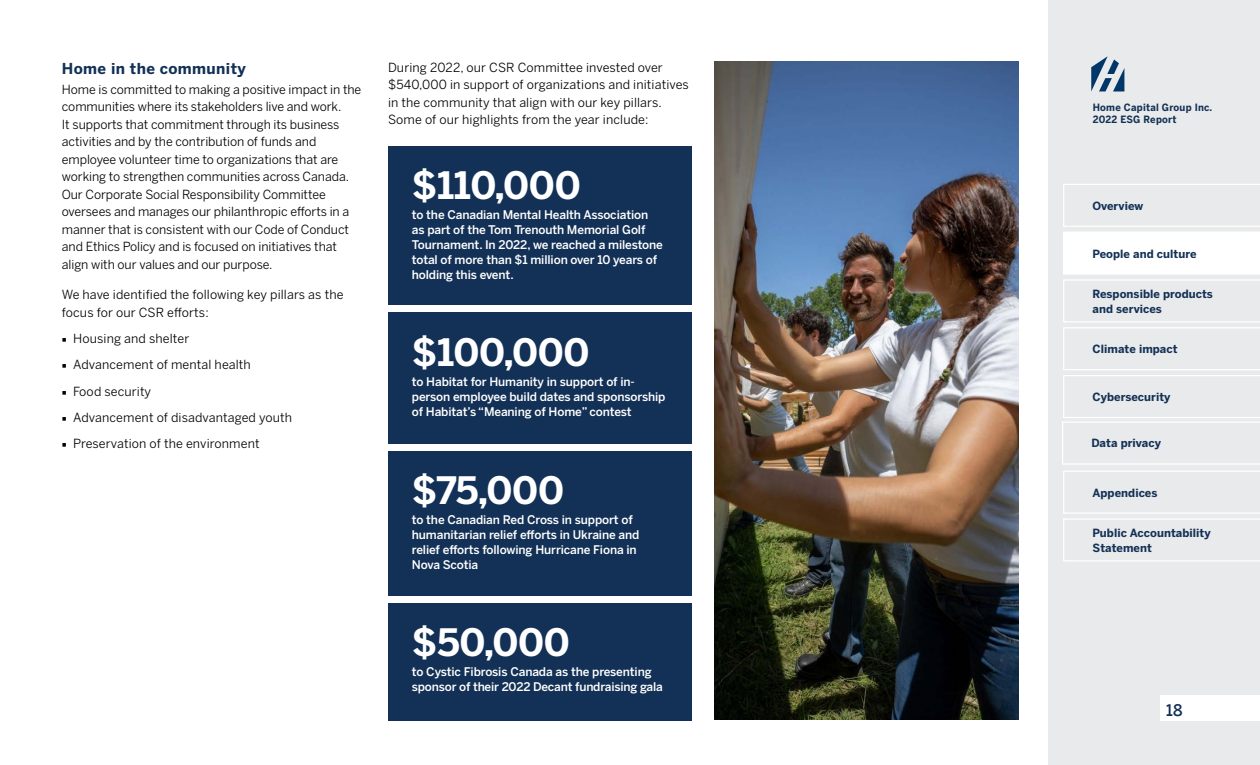
<style>
.page{position:relative;width:1260px;height:765px;background:#fff}
.page>*{position:absolute;margin:0;border:0;box-sizing:border-box;transform-origin:0 0}
.Body{font:700 37.5px "Benton Sans";letter-spacing:-.01em;color:#fff}
.t1{font:500 15.88px "Benton Sans";color:#133156;scale:.95 1}
.subhead{font:700 15px "Benton Sans";letter-spacing:.025em;color:#133156}
.Body-2{font:12.5px/17.5px "Benton Sans";letter-spacing:-.005em;color:#000}
.Body-3{font:500 11.88px/15px "Benton Sans";letter-spacing:-.01em;color:#fff}
.Body-4{font:700 11.25px/15px "Benton Sans";letter-spacing:.005em;color:#133156}
.t2{font:700 10px/11.2px "Benton Sans";letter-spacing:.025em;color:#133156;scale:.95 1}
.s1{font-family:"Minion Pro"}
</style>
<div class="page">
<div style="left:1048px;top:0;width:212px;height:765px;background:#e9eaeb"></div>
<svg style="left:1091px;top:56px;width:33px;height:35px"></svg>
<div style="left:1160px;top:695px;width:100px;height:25px;background:#fff"></div>
<div style="left:388px;top:146px;width:304px;height:159px;background:#133156"></div>
<div style="left:388px;top:313px;width:304px;height:131px;background:#133156"></div>
<div style="left:388px;top:451px;width:304px;height:145px;background:#133156"></div>
<div style="left:388px;top:603px;width:304px;height:117px;background:#133156"></div>
<img style="left:714px;top:62px;width:304px;height:658px">
<svg style="left:1062px;top:184px;width:198px;height:281px"></svg>
<svg style="left:1063px;top:471px;width:197px;height:91px"></svg>
<p class="subhead" style="left:62px;top:59px;width:186px">Home in the community</p>
<p class="Body-2" style="left:62px;top:80px;width:301px">Home is committed to making a positive impact in the communities where its stakeholders live and work.<br>It supports that commitment through its business activities and by the contribution of funds and employee volunteer time to organizations that are working to strengthen communities across Canada.<br>Our Corporate Social Responsibility Committee oversees and manages our philanthropic efforts in a manner that is consistent with our Code of Conduct and Ethics Policy and is focused on initiatives that align with our values and our purpose.</p>
<p class="Body-2" style="left:62px;top:286px;width:283px">We have identified the following key pillars as the focus for our CSR efforts:</p>
<p class="Body-2" style="left:62px;top:330px;width:129px"><span class="s1">■</span> Housing and shelter</p>
<p class="Body-2" style="left:62px;top:356px;width:191px"><span class="s1">■</span> Advancement of mental health</p>
<p class="Body-2" style="left:62px;top:382px;width:91px"><span class="s1">■</span> Food security</p>
<p class="Body-2" style="left:62px;top:408px;width:232px"><span class="s1">■</span> Advancement of disadvantaged youth</p>
<p class="Body-2" style="left:62px;top:435px;width:199px"><span class="s1">■</span> Preservation of the environment</p>
<p class="Body-2" style="left:388px;top:58px;width:302px">During 2022, our CSR Committee invested over $540,000 in support of organizations and initiatives in the community that align with our key pillars.<br>Some of our highlights from the year include:</p>
<p class="Body" style="left:412px;top:163px;width:170px">$110,000</p>
<p class="Body-3" style="left:412px;top:207px;width:253px">to the Canadian Mental Health Association as part of the Tom Trenouth Memorial Golf Tournament. In 2022, we reached a milestone total of more than $1 million over 10 years of holding this event.</p>
<p class="Body" style="left:412px;top:330px;width:179px">$100,000</p>
<p class="Body-3" style="left:412px;top:374px;width:255px">to Habitat for Humanity in support of in&shy;person employee build dates and sponsorship of Habitat’s “Meaning of Home” contest</p>
<p class="Body" style="left:412px;top:468px;width:154px">$75,000</p>
<p class="Body-3" style="left:412px;top:512px;width:229px">to the Canadian Red Cross in support of humanitarian relief efforts in Ukraine and relief efforts following Hurricane Fiona in Nova Scotia</p>
<p class="Body" style="left:412px;top:620px;width:160px">$50,000</p>
<p class="Body-3" style="left:412px;top:664px;width:253px">to Cystic Fibrosis Canada as the presenting sponsor of their 2022 Decant fundraising gala</p>
<p class="t2" style="left:1093px;top:102px;width:127px">Home Capital Group Inc.<br>2022 ESG Report</p>
<p class="Body-4" style="left:1092px;top:198px;width:52px">Overview</p>
<p class="Body-4" style="left:1092px;top:246px;width:106px">People and culture</p>
<p class="Body-4" style="left:1092px;top:286px;width:122px">Responsible products and services</p>
<p class="Body-4" style="left:1092px;top:341px;width:87px">Climate impact</p>
<p class="Body-4" style="left:1092px;top:389px;width:80px">Cybersecurity</p>
<p class="Body-4" style="left:1091px;top:436px;width:71px">Data privacy</p>
<p class="Body-4" style="left:1092px;top:485px;width:66px">Appendices</p>
<p class="Body-4" style="left:1092px;top:525px;width:120px">Public Accountability<br>Statement</p>
<p class="t1" style="left:1166px;top:700px;width:19px">18</p>
</div>
